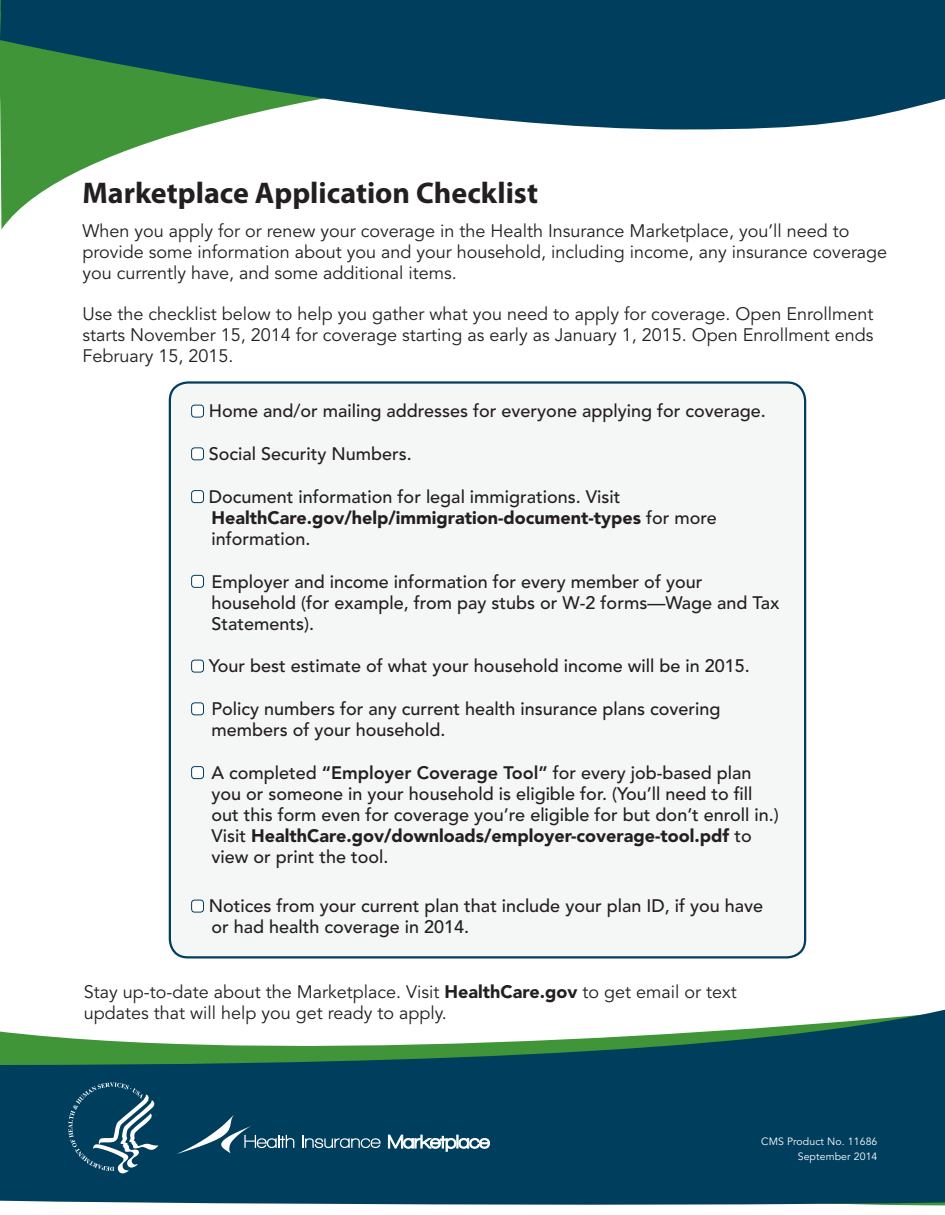
<style>
.page{position:relative;width:945px;height:1215px;background:#fff}
.page>*{position:absolute;margin:0;border:0;box-sizing:border-box;transform-origin:0 0}
.Header_New{font:700 30px "Myriad Pro";color:#231f20}
.checkbox_text{font:500 18px/21px "Avenir LT Std";color:#231f20}
.text_noindent{font:18px/21px "Avenir LT Std";color:#231f20}
.t1{font:10.5px "Avenir LT Std";letter-spacing:.01em;color:#fff}
.s1{font-weight:900}
.s2{font-weight:800}
</style>
<div class="page">
<svg style="left:0;top:1009px;width:945px;height:197px;fill:#003e5e"></svg>
<svg style="left:177px;top:1115px;width:117px;height:39px;background:#245975"></svg>
<svg style="left:303px;top:1135px;width:78px;height:13px"></svg>
<svg style="left:388px;top:1135px;width:102px;height:17px"></svg>
<svg style="left:68px;top:1083px;width:90px;height:90px;background:#2a5e78"></svg>
<div style="left:170px;top:382px;width:635px;height:575px;background:#f5f6f6;border-radius:18px"></div>
<div style="left:192px;top:405px;width:12px;height:12px;background:#fff;border-radius:3px"></div>
<div style="left:191px;top:405px;width:13px;height:12px;border:1px solid #003e5e;border-radius:3px"></div>
<div style="left:192px;top:448px;width:12px;height:12px;background:#fff;border-radius:3px"></div>
<div style="left:191px;top:447px;width:13px;height:13px;border:1px solid #003e5e;border-radius:3px"></div>
<div style="left:192px;top:491px;width:12px;height:12px;background:#fff;border-radius:3px"></div>
<div style="left:191px;top:490px;width:13px;height:13px;border:1px solid #003e5e;border-radius:3px"></div>
<div style="left:192px;top:575px;width:12px;height:12px;background:#fff;border-radius:3px"></div>
<div style="left:191px;top:575px;width:13px;height:13px;border:1px solid #003e5e;border-radius:3px"></div>
<div style="left:192px;top:660px;width:12px;height:12px;background:#fff;border-radius:3px"></div>
<div style="left:191px;top:660px;width:13px;height:12px;border:1px solid #003e5e;border-radius:3px"></div>
<div style="left:192px;top:703px;width:12px;height:12px;background:#fff;border-radius:3px"></div>
<div style="left:191px;top:702px;width:13px;height:13px;border:1px solid #003e5e;border-radius:3px"></div>
<div style="left:192px;top:767px;width:12px;height:12px;background:#fff;border-radius:3px"></div>
<div style="left:191px;top:766px;width:13px;height:13px;border:1px solid #003e5e;border-radius:3px"></div>
<div style="left:192px;top:900px;width:12px;height:12px;background:#fff;border-radius:3px"></div>
<div style="left:191px;top:900px;width:13px;height:12px;border:1px solid #003e5e;border-radius:3px"></div>
<svg style="left:0;top:0;width:945px;height:392px"></svg>
<p class="Header_New" style="left:82px;top:173px;width:457px">Marketplace Application Checklist</p>
<p class="text_noindent" style="left:82px;top:221px;width:806px">When you apply for or renew your coverage in the Health Insurance Marketplace, you’ll need to provide some information about you and your household, including income, any insurance coverage you currently have, and some additional items.</p>
<p class="text_noindent" style="left:82px;top:304px;width:793px;text-align:justify">Use the checklist below to help you gather what you need to apply for coverage. Open Enrollment starts November 15, 2014 for coverage starting as early as January 1, 2015. Open Enrollment ends February 15, 2015.</p>
<p class="checkbox_text" style="left:209px;top:401px;width:558px">Home and/or mailing addresses for everyone applying for coverage.</p>
<p class="checkbox_text" style="left:209px;top:444px;width:205px">Social Security Numbers.</p>
<p class="checkbox_text" style="left:209px;top:487px;width:509px">Document information for legal immigrations. Visit<br><span class="s1">HealthCare.gov/help/immigration-document-types</span> for more information.</p>
<p class="checkbox_text" style="left:211px;top:571px;width:570px">Employer and income information for every member of your household (for example, from pay stubs or W-2 forms—Wage and Tax<br>Statements).</p>
<p class="checkbox_text" style="left:209px;top:656px;width:542px">Your best estimate of what your household income will be in 2015.</p>
<p class="checkbox_text" style="left:211px;top:699px;width:511px">Policy numbers for any current health insurance plans covering members of your household.</p>
<p class="checkbox_text" style="left:211px;top:763px;width:569px">A completed <span class="s2">“Employer Coverage Tool”</span> for every job-based plan you or someone in your household is eligible for. (You’ll need to fill out this form even for coverage you’re eligible for but don’t enroll in.)<br>Visit <span class="s1">HealthCare.gov/downloads/employer-coverage-tool.pdf</span> to view or print the tool.</p>
<p class="checkbox_text" style="left:209px;top:896px;width:556px">Notices from your current plan that include your plan ID, if you have or had health coverage in 2014.</p>
<p class="text_noindent" style="left:84px;top:982px;width:654px">Stay up-to-date about the Marketplace. Visit <span class="s1">HealthCare.gov</span> to get email or text updates that will help you get ready to apply.</p>
<p class="t1" style="left:761px;top:1135px;width:118px">CMS Product No. 11686</p>
<p class="t1" style="left:798px;top:1150px;width:81px">September 2014</p>
</div>
